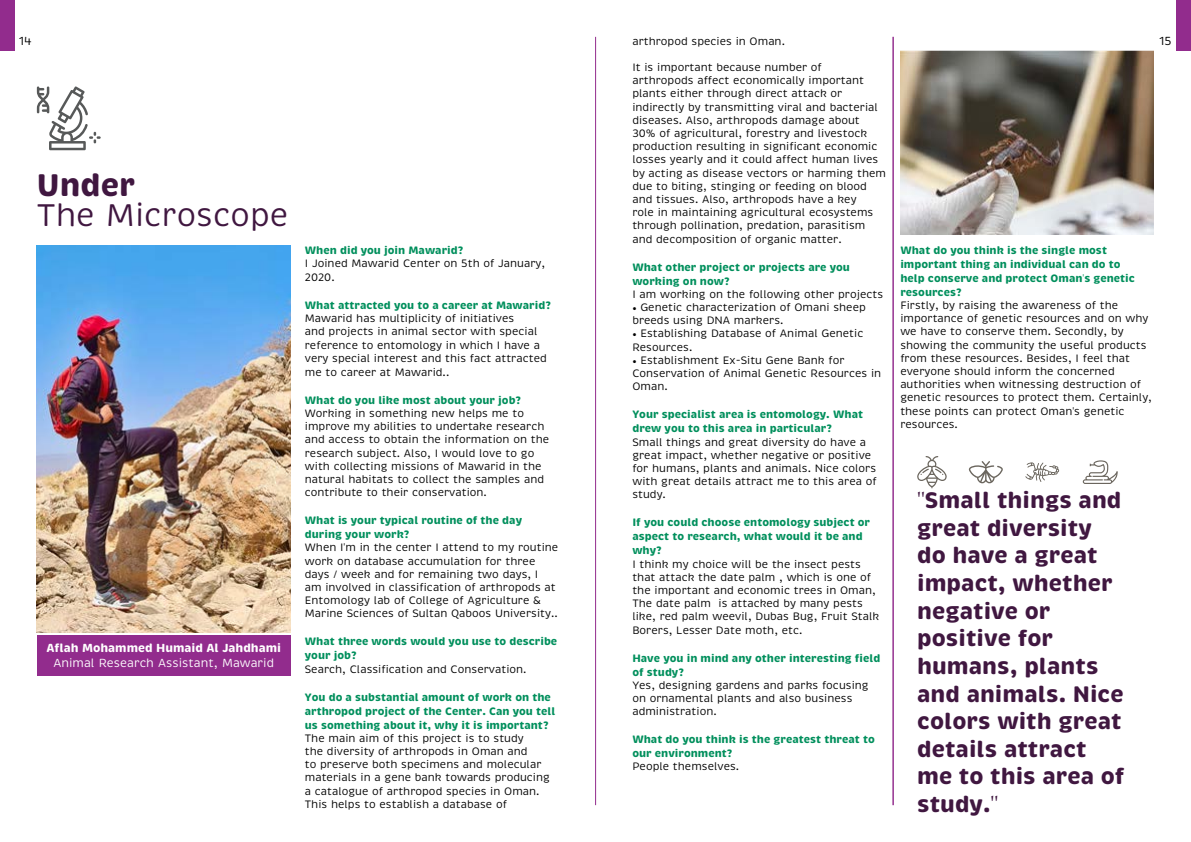
<style>
.page{position:relative;width:1191px;height:842px;background:#fff}
.page>*{position:absolute;margin:0;border:0;box-sizing:border-box;transform-origin:0 0}
.t1{font:32px "Brevia";color:#401740}
.t2{font:700 32px "Brevia";color:#401740}
.t3{font:700 23px/27.6px "Brevia";color:#401740}
.t4{font:12px "Brevia";color:#fff}
.t5{font:700 12px "Brevia";color:#fff}
.t6{font:12px "Brevia";color:#000}
.t7{font:11px/13.2px "Brevia";color:#000}
.t8{font:700 11px/14px "Brevia";color:#008f5c}
.s1{font-family:"Minion Pro"}
.s2{font-family:"Minion Pro";font-weight:400}
.s3{font-weight:700;color:#008f5c}
</style>
<div class="page">
<div style="left:37px;top:635px;width:254px;height:40px;background:#922c8d"></div>
<div style="left:0;top:0;width:14px;height:51px;background:#922c8d"></div>
<div style="left:1176px;top:0;width:15px;height:51px;background:#922c8d"></div>
<svg style="left:37px;top:86px;width:64px;height:64px"></svg>
<img style="left:37px;top:246px;width:254px;height:386px">
<hr style="left:893px;top:37px;width:1px;height:768px;background:#922c8d">
<img style="left:900px;top:51px;width:253px;height:183px">
<svg style="left:917px;top:456px;width:30px;height:32px"></svg>
<svg style="left:968px;top:461px;width:35px;height:22px"></svg>
<svg style="left:1082px;top:460px;width:35px;height:24px"></svg>
<svg style="left:1025px;top:462px;width:34px;height:20px"></svg>
<hr style="left:595px;top:37px;width:1px;height:768px;background:#922c8d">
<p class="t7" style="left:632px;top:35px;width:154px">arthropod species in Oman.</p>
<p class="t7" style="left:632px;top:61px;width:255px">It is important because number of<br>arthropods affect economically important plants either through direct attack or indirectly by transmitting viral and bacterial diseases. Also, arthropods damage about<br>30% of agricultural, forestry and livestock production resulting in significant economic losses yearly and it could affect human lives by acting as disease vectors or harming them due to biting, stinging or feeding on blood and tissues. Also, arthropods have a key<br>role in maintaining agricultural ecosystems through pollination, predation, parasitism and decomposition of organic matter.</p>
<p class="t8" style="left:632px;top:260px;width:219px">What other project or projects are you working on now?</p>
<p class="t7" style="left:632px;top:288px;width:252px">I am working on the following other projects</p>
<p class="t7" style="left:632px;top:301px;width:235px"><span class="s1">•</span> Genetic characterization of Omani sheep breeds using DNA markers.</p>
<p class="t7" style="left:632px;top:327px;width:232px"><span class="s1">•</span> Establishing Database of Animal Genetic<br>Resources.</p>
<p class="t7" style="left:632px;top:354px;width:250px"><span class="s1">•</span> Establishment Ex-Situ Gene Bank for<br>Conservation of Animal Genetic Resources in<br>Oman.</p>
<p class="t8" style="left:632px;top:408px;width:232px">Your specialist area is entomology. What drew you to this area in particular?</p>
<p class="t7" style="left:632px;top:435px;width:246px">Small things and great diversity do have a great impact, whether negative or positive for humans, plants and animals. Nice colors with great details attract me to this area of study.</p>
<p class="t8" style="left:632px;top:516px;width:239px">If you could choose entomology subject or aspect to research, what would it be and why?</p>
<p class="t7" style="left:632px;top:557px;width:248px">I think my choice will be the insect pests that attack the date palm , which is one of the important and economic trees in Oman, The date palm is attacked by many pests like, red palm weevil, Dubas Bug, Fruit Stalk Borers, Lesser Date moth, etc.</p>
<p class="t8" style="left:632px;top:651px;width:249px">Have you in mind any other interesting field of study?</p>
<p class="t7" style="left:632px;top:679px;width:238px">Yes, designing gardens and parks focusing on ornamental plants and also business administration.</p>
<p class="t8" style="left:632px;top:733px;width:244px">What do you think is the greatest threat to our environment?</p>
<p class="t7" style="left:632px;top:760px;width:108px">People themselves.</p>
<p class="t6" style="left:19px;top:36px;width:14px">14</p>
<p class="t6" style="left:1159px;top:36px;width:14px">15</p>
<h1 class="t2" style="left:37px;top:171px;width:100px">Under</h1>
<h1 class="t1" style="left:37px;top:201px;width:253px">The Microscope</h1>
<p class="t8" style="left:900px;top:243px;width:236px">What do you think is the single most important thing an individual can do to help conserve and protect Oman<span class="s2">'</span>s genetic resources?</p>
<p class="t7" style="left:900px;top:299px;width:253px">Firstly, by raising the awareness of the importance of genetic resources and on why we have to conserve them. Secondly, by showing the community the useful products from these resources. Besides, I feel that everyone should inform the concerned authorities when witnessing destruction of genetic resources to protect them. Certainly, these points can protect Oman<span class="s1">'</span>s genetic resources.</p>
<p class="t8" style="left:305px;top:243px;width:160px">When did you join Mawarid?</p>
<p class="t7" style="left:305px;top:257px;width:242px;line-height:14px">I Joined Mawarid Center on 5th of January,<br>2020.</p>
<p class="t8" style="left:305px;top:299px;width:247px">What attracted you to a career at Mawarid?</p>
<p class="t7" style="left:305px;top:312px;width:243px">Mawarid has multiplicity of initiatives<br>and projects in animal sector with special reference to entomology in which I have a very special interest and this fact attracted me to career at Mawarid..</p>
<p class="t8" style="left:305px;top:393px;width:218px">What do you like most about your job?</p>
<p class="t7" style="left:305px;top:407px;width:246px">Working in something new helps me to improve my abilities to undertake research and access to obtain the information on the research subject. Also, I would love to go with collecting missions of Mawarid in the natural habitats to collect the samples and contribute to their conservation.</p>
<p class="t7" style="left:305px;top:514px;width:255px"><span class="s3">What is your typical routine of the day during your work?<br></span>When I<span class="s1">'</span>m in the center I attend to my routine work on database accumulation for three days / week and for remaining two days, I<br>am involved in classification of arthropods at Entomology lab of College of Agriculture &amp; Marine Sciences of Sultan Qaboos University..</p>
<p class="t8" style="left:305px;top:635px;width:254px">What three words would you use to describe your job?</p>
<p class="t7" style="left:305px;top:663px;width:223px">Search, Classification and Conservation.</p>
<p class="t8" style="left:305px;top:690px;width:252px">You do a substantial amount of work on the arthropod project of the Center. Can you tell us something about it, why it is important?</p>
<p class="t7" style="left:305px;top:732px;width:247px">The main aim of this project is to study<br>the diversity of arthropods in Oman and<br>to preserve both specimens and molecular materials in a gene bank towards producing a catalogue of arthropod species in Oman.<br>This helps to establish a database of</p>
<h2 class="t3" style="left:917px;top:487px;width:209px"><span class="s2">''</span>Small things and great diversity do have a great impact, whether negative or positive for humans, plants and animals. Nice colors with great details attract me to this area of study.<span class="s2">''</span></h2>
<p class="t5" style="left:46px;top:643px;width:236px">Aflah Mohammed Humaid Al Jahdhami</p>
<p class="t4" style="left:53px;top:657px;width:222px">Animal Research Assistant, Mawarid</p>
</div>
